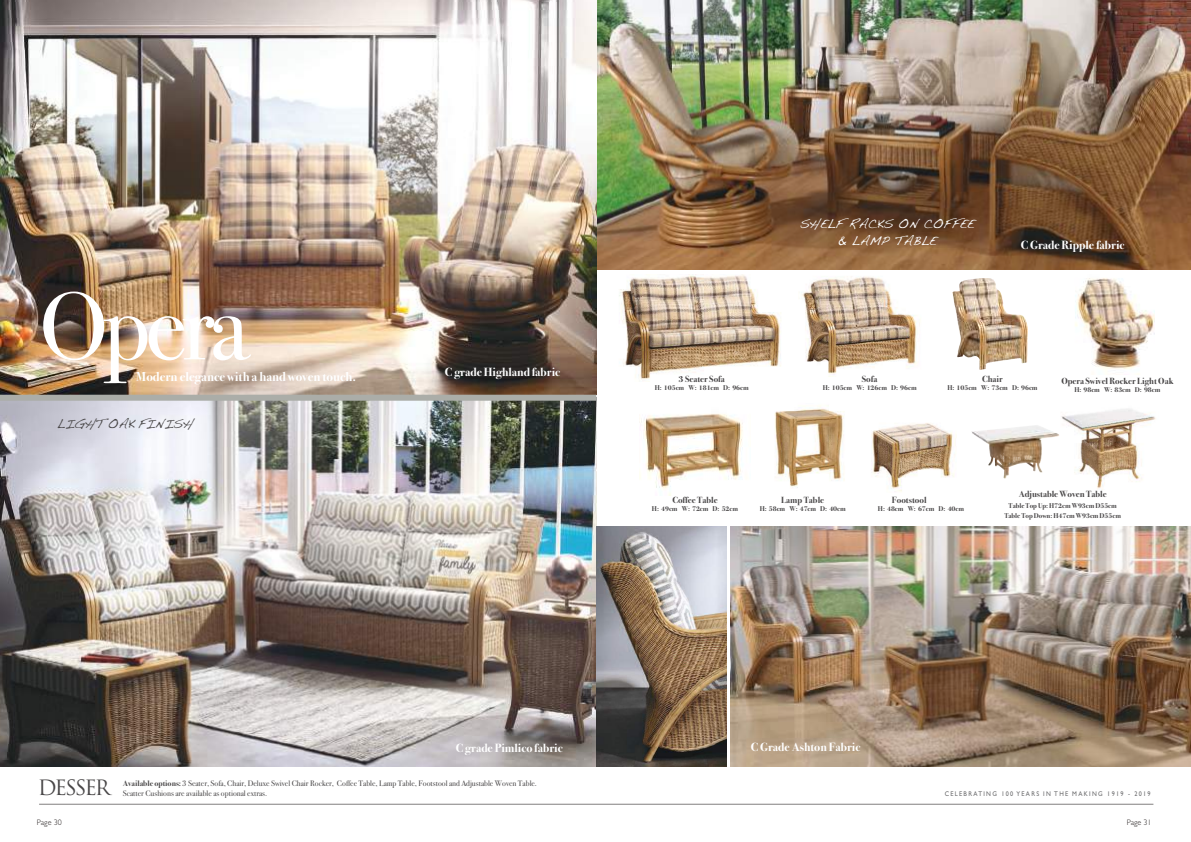
<style>
.page{position:relative;width:1191px;height:842px;background:#fff}
.page>*{position:absolute;margin:0;border:0;box-sizing:border-box;transform-origin:0 0}
.t1{font:96px "Bodoni Svty Two ITCTT";letter-spacing:-.05em;color:#fff}
.t2{font:20.6px "Trajan Pro";letter-spacing:-.1em;color:#484647}
.t3{font:700 13px "Bodoni Svty Two ITCTT";color:#fff}
.t4{font:700 12px "Bodoni Svty Two ITCTT";color:#fff}
.t5{font:11.2px/16.4px "Dakota";letter-spacing:-.01em;color:#fff;text-align:center}
.t6{font:11.2px "Dakota";letter-spacing:-.01em;color:#484647}
.t7{font:700 9px "Bodoni Svty Two ITCTT";color:#484647}
.t8{font:8px/9.8px "Bodoni Svty Two ITCTT";color:#484647}
.t9{font:300 8px "Gill Sans";color:#241f1f}
.t10{font:700 7px/10px "Bodoni Svty Two ITCTT";color:#484647;text-align:center}
.t11{font:6.8px "Gill Sans";letter-spacing:.215em;color:#6c6c6e;scale:.91 1}
.s1{font-weight:700}
</style>
<div class="page">
<hr style="left:39px;top:804px;width:1114px;height:1px;background:#817f7f">
<img style="left:596px;top:0;width:595px;height:269px">
<img style="left:731px;top:526px;width:460px;height:241px">
<img style="left:619px;top:274px;width:162px;height:106px">
<img style="left:952px;top:291px;width:63px;height:66px">
<img style="left:802px;top:276px;width:115px;height:99px">
<img style="left:1075px;top:278px;width:80px;height:92px">
<img style="left:774px;top:405px;width:71px;height:83px">
<img style="left:639px;top:414px;width:104px;height:81px">
<img style="left:871px;top:423px;width:84px;height:69px">
<img style="left:0;top:0;width:596px;height:394px">
<img style="left:0;top:401px;width:596px;height:366px">
<img style="left:596px;top:526px;width:130px;height:241px">
<div style="left:0;top:395px;width:596px;height:6px;background:#abada8"></div>
<img style="left:1061px;top:409px;width:95px;height:81px">
<img style="left:971px;top:425px;width:88px;height:53px">
<h1 class="t1" style="left:39px;top:248px;width:210px">Opera</h1>
<h3 class="t3" style="left:136px;top:366px;width:221px">Modern elegance with a hand woven touch.</h3>
<h3 class="t6" style="left:57px;top:416px;width:138px">LIGHT OAK FINISH</h3>
<h3 class="t4" style="left:445px;top:362px;width:117px">Cgrade Highland fabric</h3>
<h3 class="t4" style="left:456px;top:738px;width:108px">Cgrade Pimlico fabric</h3>
<h3 class="t5" style="left:800px;top:217px;width:175px">SHELF RACKS ON COFFEE &amp; LAMP TABLE</h3>
<h3 class="t4" style="left:1020px;top:235px;width:105px">CGradeRipple fabric</h3>
<p class="t7" style="left:678px;top:372px;width:48px">3 Seater Sofa</p>
<p class="t10" style="left:655px;top:382px;width:95px">H: 105cm W: 181cm D: 96cm</p>
<p class="t7" style="left:861px;top:372px;width:17px">Sofa</p>
<p class="t10" style="left:822px;top:382px;width:95px">H: 105cm W: 126cm D: 96cm</p>
<p class="t7" style="left:982px;top:372px;width:22px">Chair</p>
<p class="t10" style="left:947px;top:382px;width:91px">H: 105cm W: 73cm D: 96cm</p>
<p class="t7" style="left:1061px;top:373px;width:113px">Opera SwivelRocker Light Oak</p>
<p class="t10" style="left:1074px;top:384px;width:88px">H: 98cm W: 83cm D: 98cm</p>
<p class="t7" style="left:672px;top:493px;width:47px">Coffee Table</p>
<p class="t10" style="left:652px;top:503px;width:88px">H: 49cm W: 72cm D: 52cm</p>
<p class="t7" style="left:781px;top:493px;width:44px">Lamp Table</p>
<p class="t10" style="left:759px;top:503px;width:88px">H: 58cm W: 47cm D: 40cm</p>
<p class="t7" style="left:891px;top:493px;width:36px">Footstool</p>
<p class="t10" style="left:878px;top:503px;width:88px">H: 48cm W: 67cm D: 40cm</p>
<p class="t7" style="left:1018px;top:486px;width:89px">Adjustable Woven Table</p>
<p class="t10" style="left:1004px;top:500px;width:118px">Table TopUp: H72cm W93cm D55cm<br>Table Top Down: H47cm W93cm D55cm</p>
<h3 class="t4" style="left:750px;top:737px;width:111px">CGradeAshton Fabric</h3>
<h2 class="t2" style="left:38px;top:780px;width:74px">DESSER</h2>
<p class="t11" style="left:944px;top:789px;width:228px">CELEBRATING 100 YEARS IN THE MAKING 1919 - 2019</p>
<p class="t8" style="left:123px;top:777px;width:416px"><span class="s1">Available options:</span> 3 Seater, Sofa, Chair, Deluxe Swivel Chair Rocker, Coffee Table, Lamp Table, Footstool and Adjustable Woven Table.<br>Scatter Cushions are available as optional extras.</p>
<p class="t9" style="left:37px;top:817px;width:26px">Page 30</p>
<p class="t9" style="left:1126px;top:817px;width:26px">Page 31</p>
</div>
